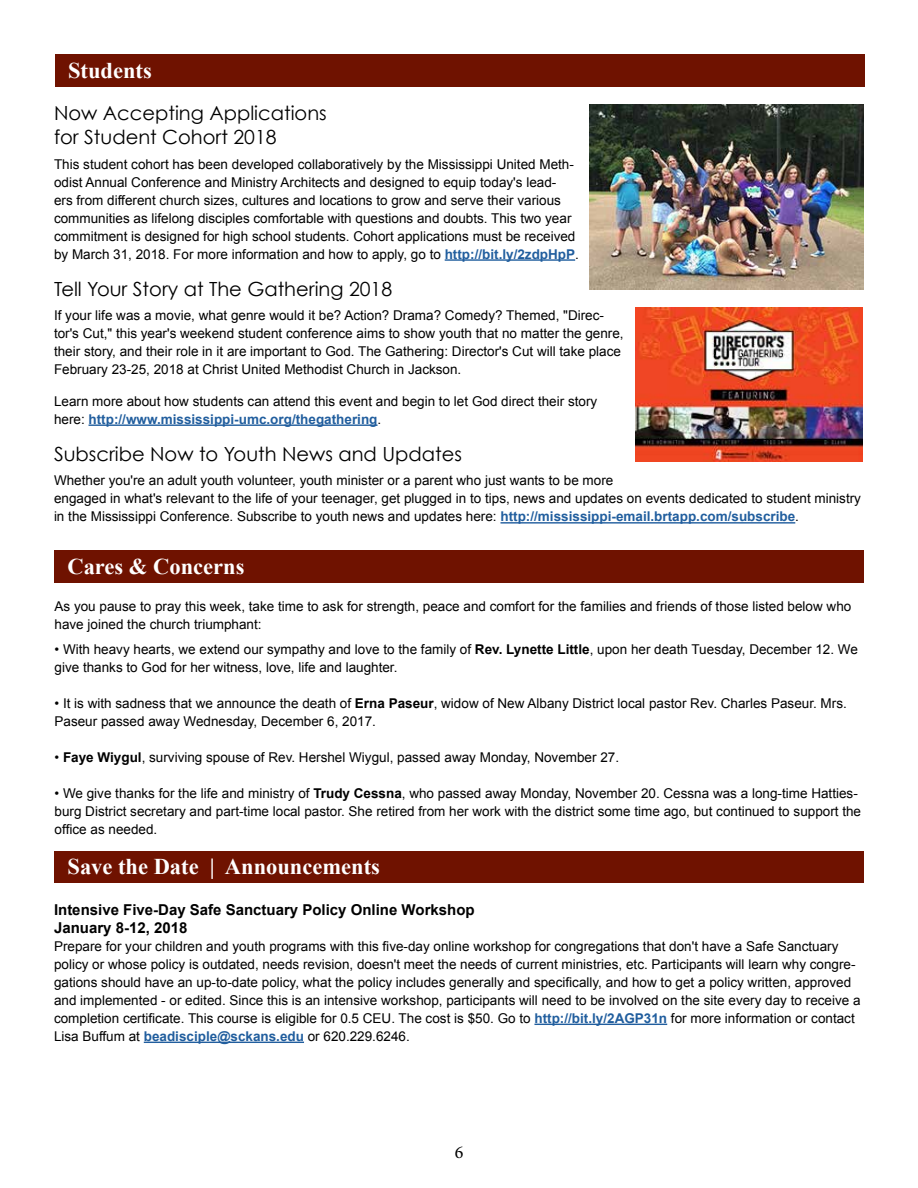
<style>
.page{position:relative;width:918px;height:1188px;background:#fff}
.page>*{position:absolute;margin:0;border:0;box-sizing:border-box;transform-origin:0 0}
.t1{font:700 22.5px "Times New Roman";color:#fff}
.t2{font:19.5px/23.4px "Century Gothic";color:#000}
.t3{font:18px "Minion Pro";color:#000}
.t4{font:700 15px/18px "Arial";color:#000}
.t5{font:13.5px/18px "Arial";color:#000}
.s1{font-weight:700;color:#215e9e}
.s2{font-weight:700}
</style>
<div class="page">
<hr style="left:445px;top:259px;width:130px;height:2px;background:#215e9e">
<hr style="left:89px;top:424px;width:289px;height:2px;background:#215e9e">
<hr style="left:501px;top:522px;width:294px;height:2px;background:#215e9e">
<div style="left:55px;top:54px;width:810px;height:32px;background:#6f1200"></div>
<img style="left:590px;top:104px;width:273px;height:185px">
<img style="left:635px;top:308px;width:227px;height:154px">
<div style="left:54px;top:550px;width:810px;height:33px;background:#6f1200"></div>
<hr style="left:534px;top:1024px;width:133px;height:1px;background:#215e9e">
<hr style="left:144px;top:1042px;width:160px;height:1px;background:#215e9e">
<div style="left:54px;top:851px;width:810px;height:31px;background:#6f1200"></div>
<h1 class="t1" style="left:68px;top:55px;width:85px">Students</h1>
<h2 class="t2" style="left:54px;top:101px;width:274px">Now Accepting Applications for Student Cohort 2018</h2>
<p class="t5" style="left:54px;top:155px;width:526px">This student cohort has been developed collaboratively by the Mississippi United Meth&shy;odist Annual Conference and Ministry Architects and designed to equip today's lead-<br>ers from different church sizes, cultures and locations to grow and serve their various communities as lifelong disciples comfortable with questions and doubts. This two year commitment is designed for high school students. Cohort applications must be received by March 31, 2018. For more information and how to apply, go to <span class="s1">http://bit.ly/2zdpHpP</span>.</p>
<h2 class="t2" style="left:54px;top:276px;width:340px">Tell Your Story at The Gathering 2018</h2>
<p class="t5" style="left:54px;top:307px;width:571px">If your life was a movie, what genre would it be? Action? Drama? Comedy? Themed, "Direc&shy;tor's Cut," this year's weekend student conference aims to show youth that no matter the genre, their story, and their role in it are important to God. The Gathering: Director's Cut will take place February 23-25, 2018 at Christ United Methodist Church in Jackson.</p>
<p class="t5" style="left:54px;top:392px;width:545px">Learn more about how students can attend this event and begin to let God direct their story here: <span class="s1">http://www.mississippi-umc.org/thegathering</span>.</p>
<h2 class="t2" style="left:54px;top:442px;width:409px">Subscribe Now to Youth News and Updates</h2>
<p class="t5" style="left:54px;top:472px;width:809px">Whether you're an adult youth volunteer, youth minister or a parent who just wants to be more<br>engaged in what's relevant to the life of your teenager, get plugged in to tips, news and updates on events dedicated to student ministry in the Mississippi Conference. Subscribe to youth news and updates here: <span class="s1">http://mississippi-email.brtapp.com/subscribe</span>.</p>
<h1 class="t1" style="left:68px;top:551px;width:179px">Cares &amp; Concerns</h1>
<p class="t5" style="left:55px;top:598px;width:798px">As you pause to pray this week, take time to ask for strength, peace and comfort for the families and friends of those listed below who have joined the church triumphant:</p>
<p class="t5" style="left:55px;top:641px;width:805px">• With heavy hearts, we extend our sympathy and love to the family of <span class="s2">Rev. Lynette Little</span>, upon her death Tuesday, December 12. We give thanks to God for her witness, love, life and laughter.</p>
<p class="t5" style="left:55px;top:695px;width:794px">• It is with sadness that we announce the death of <span class="s2">Erna Paseur</span>, widow of New Albany District local pastor Rev. Charles Paseur. Mrs.<br>Paseur passed away Wednesday, December 6, 2017.</p>
<p class="t5" style="left:55px;top:749px;width:566px">• <span class="s2">Faye Wiygul</span>, surviving spouse of Rev. Hershel Wiygul, passed away Monday, November 27.</p>
<p class="t5" style="left:55px;top:784px;width:808px">• We give thanks for the life and ministry of <span class="s2">Trudy Cessna</span>, who passed away Monday, November 20. Cessna was a long-time Hatties&shy;burg District secretary and part-time local pastor. She retired from her work with the district some time ago, but continued to support the office as needed.</p>
<h1 class="t1" style="left:68px;top:851px;width:314px">Save the Date | Announcements</h1>
<p class="t4" style="left:54px;top:901px;width:422px">Intensive Five-Day Safe Sanctuary Policy Online Workshop<br>January 8-12, 2018</p>
<p class="t5" style="left:54px;top:937px;width:808px">Prepare for your children and youth programs with this five-day online workshop for congregations that don't have a Safe Sanctuary policy or whose policy is outdated, needs revision, doesn't meet the needs of current ministries, etc. Participants will learn why congre&shy;gations should have an up-to-date policy, what the policy includes generally and specifically, and how to get a policy written, approved and implemented - or edited. Since this is an intensive workshop, participants will need to be involved on the site every day to receive a completion certificate. This course is eligible for 0.5 CEU. The cost is $50. Go to <span class="s1">http://bit.ly/2AGP31n</span> for more information or contact Lisa Buffum at <span class="s1">beadisciple@sckans.edu</span> or 620.229.6246.</p>
<h3 class="t3" style="left:455px;top:1140px;width:10px">6</h3>
</div>
